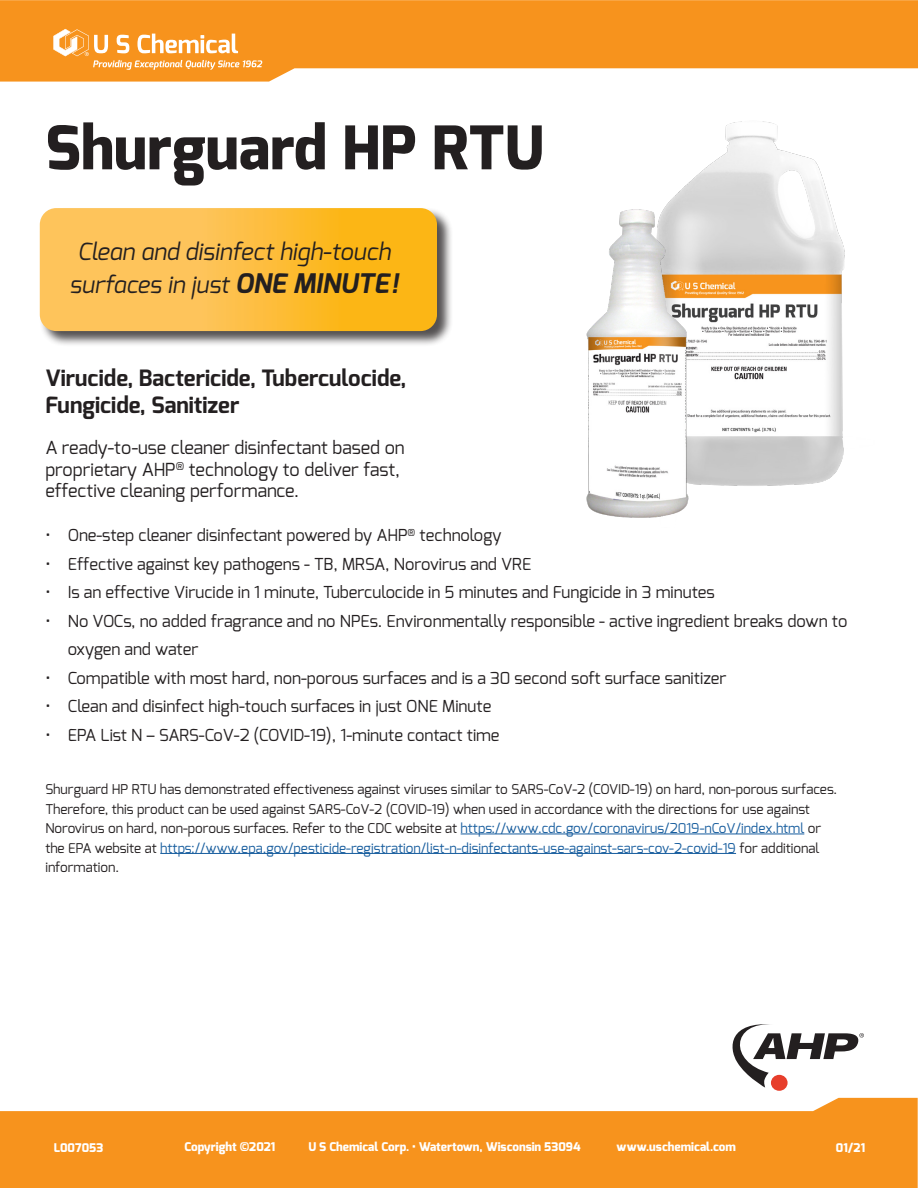
<style>
.page{position:relative;width:918px;height:1188px;background:#fff}
.page>*{position:absolute;margin:0;border:0;box-sizing:border-box;transform-origin:0 0}
.t1{font:800 60px "Exo";color:#231f20}
.t2{font:italic 23.55px/33px "Exo";color:#231f20;text-align:center}
.t3{font:700 22.5px/27px "Exo";color:#231f20}
.t4{font:18px/21.6px "Exo";color:#231f20}
.t5{font:16.5px/28.5px "Exo";color:#231f20}
.t6{font:13.5px/19.5px "Exo";color:#231f20}
.t7{font:800 12px "Exo";color:#fff}
.s1{font-weight:700;font-size:27px}
.s2{color:#175d9e}
</style>
<div class="page">
<div style="left:39px;top:207px;width:414px;height:139px;background:#231f20;opacity:.78"></div>
<svg style="left:40px;top:208px;width:397px;height:123px;background:#fcbe3f"></svg>
<svg style="left:0;top:0;width:918px;height:82px;background:#f8a13b"></svg>
<svg style="left:53px;top:29px;width:209px;height:41px;background:#f8ac51"></svg>
<svg style="left:0;top:1098px;width:918px;height:90px;background:#f8a13a"></svg>
<img style="left:672px;top:121px;width:173px;height:365px">
<hr style="left:461px;top:834px;width:343px;height:1px;background:#175d9e">
<hr style="left:160px;top:853px;width:576px;height:1px;background:#175d9e">
<svg style="left:771px;top:1075px;width:17px;height:16px"></svg>
<svg style="left:732px;top:1024px;width:132px;height:64px"></svg>
<img style="left:586px;top:199px;width:127px;height:319px">
<p class="t1" style="left:45px;top:109px;width:500px">Shurguard HP RTU</p>
<p class="t2" style="left:70px;top:235px;width:330px">Clean and disinfect high-touch surfaces in just <span class="s1">ONE MINUTE!</span></p>
<p class="t3" style="left:45px;top:365px;width:363px">Virucide, Bactericide, Tuberculocide,<br>Fungicide, Sanitizer</p>
<p class="t4" style="left:45px;top:437px;width:361px">A ready-to-use cleaner disinfectant based on proprietary AHP<sup>®</sup> technology to deliver fast, effective cleaning performance.</p>
<p class="t5" style="left:45px;top:521px;width:458px">• One-step cleaner disinfectant powered by AHP<sup>®</sup> technology</p>
<p class="t5" style="left:45px;top:549px;width:488px">• Effective against key pathogens - TB, MRSA, Norovirus and VRE</p>
<p class="t5" style="left:45px;top:578px;width:671px">• Is an effective Virucide in 1 minute, Tuberculocide in 5 minutes and Fungicide in 3 minutes</p>
<p class="t5" style="left:68px;top:606px;width:781px;text-indent:-23px">• No VOCs, no added fragrance and no NPEs. Environmentally responsible - active ingredient breaks down to oxygen and water</p>
<p class="t5" style="left:45px;top:663px;width:683px">• Compatible with most hard, non-porous surfaces and is a 30 second soft surface sanitizer</p>
<p class="t5" style="left:45px;top:692px;width:448px">• Clean and disinfect high-touch surfaces in just ONE Minute</p>
<p class="t5" style="left:45px;top:720px;width:456px">• EPA List N – SARS-CoV-2 (COVID-19), 1-minute contact time</p>
<p class="t6" style="left:45px;top:780px;width:793px">Shurguard HP RTU has demonstrated effectiveness against viruses similar to SARS-CoV-2 (COVID-19) on hard, non-porous surfaces.<br>Therefore, this product can be used against SARS-CoV-2 (COVID-19) when used in accordance with the directions for use against Norovirus on hard, non-porous surfaces. Refer to the CDC website at <span class="s2">https://www.cdc.gov/coronavirus/2019-nCoV/index.html</span> or the EPA website at <span class="s2">https://www.epa.gov/pesticide-registration/list-n-disinfectants-use-against-sars-cov-2-covid-19</span> for additional information.</p>
<p class="t7" style="left:54px;top:1140px;width:51px">L007053</p>
<p class="t7" style="left:184px;top:1139px;width:92px">Copyright ©2021</p>
<p class="t7" style="left:308px;top:1139px;width:274px">U S Chemical Corp. • Watertown, Wisconsin 53094</p>
<p class="t7" style="left:617px;top:1139px;width:121px">www.uschemical.com</p>
<p class="t7" style="left:836px;top:1140px;width:31px">01/21</p>
</div>
